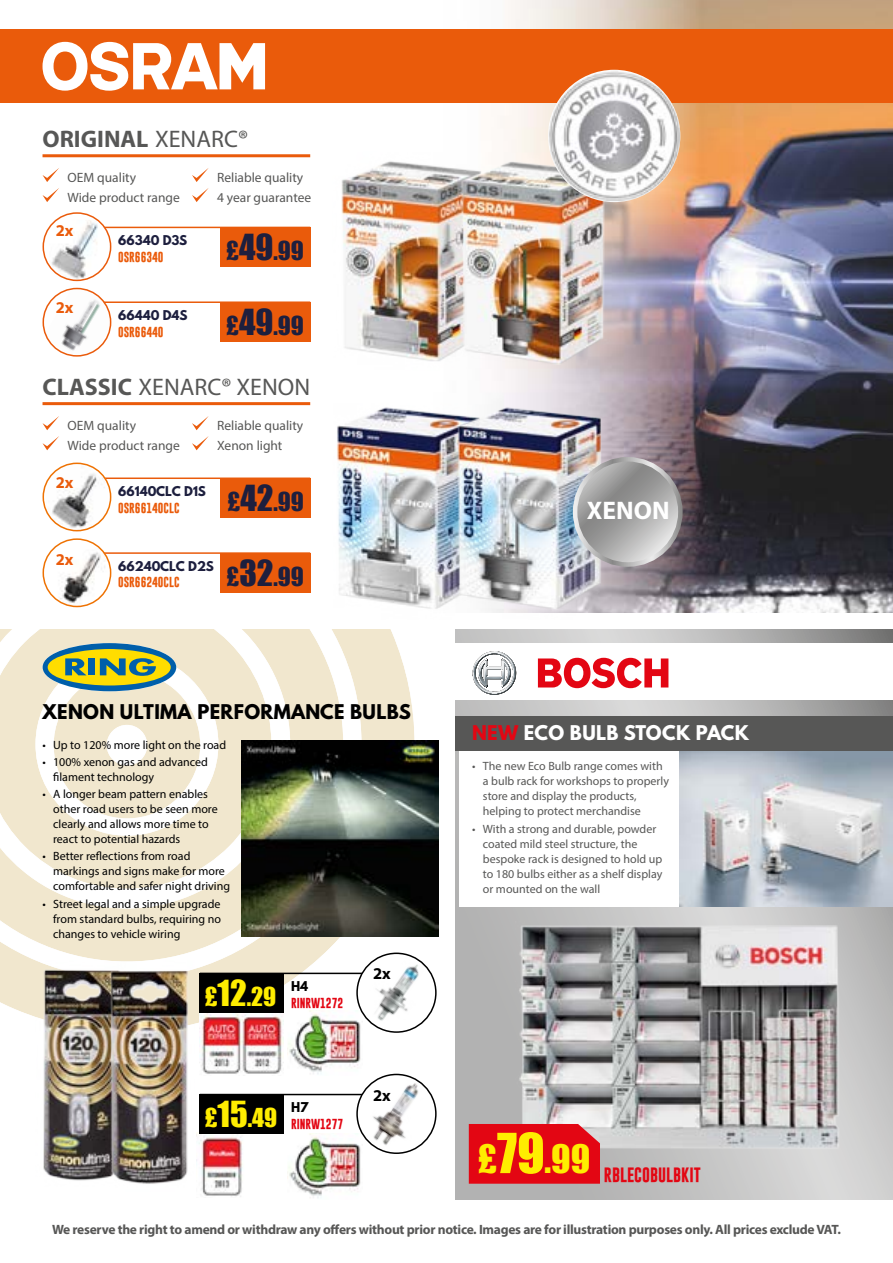
<style>
.page{position:relative;width:893px;height:1263px;background:#fff}
.page>*{position:absolute;margin:0;border:0;box-sizing:border-box;transform-origin:0 0}
.t1{font:51px "Impact";color:#ffed00}
.t2{font:36px "Impact";color:#ffed00}
.t3{font:700 25.5px "Myriad Pro";color:#fff}
.t4{font:24px "Impact";color:#1d1f3e}
.t5{font:24px "Myriad Pro";color:#575756}
.t6{font:700 24px "Myriad Pro";color:#575756}
.t7{font:24px "Impact";color:#ffed00}
.t8{font:700 18px "League Spartan";letter-spacing:.02em;color:#000}
.t9{font:700 18px "League Spartan";letter-spacing:.02em;color:#fff}
.t10{font:700 16.5px "Myriad Pro";color:#ea5b0b}
.t11{font:700 16.5px "Myriad Pro";color:#000}
.t12{font:700 15px "Gobold";color:#e30613}
.t13{font:700 13.5px "Myriad Pro";letter-spacing:-.02em;color:#575756}
.t14{font:13.5px/20.1px "Myriad Pro";color:#575756}
.t15{font:12px/15px "Myriad Pro";color:#000}
.t16{font:12px/15px "Myriad Pro";color:#575756}
.t17{font:700 12px "League Spartan";color:#1d1f3e}
.t18{font:700 12px "League Spartan";color:#000}
.t19{font:700 10.5px "Gobold";color:#ea5b0b}
.t20{font:700 10.5px "Gobold";color:#e30613}
.s1{font-weight:400}
.s2{font-size:33px}
.s3{font-weight:700}
.s4{color:#e30613}
.s5{font-size:36px}
</style>
<div class="page">
<svg style="left:0;top:629px;width:416px;height:404px;fill:#f1e7ce"></svg>
<img style="left:288px;top:1011px;width:74px;height:63px">
<img style="left:200px;top:1013px;width:84px;height:61px">
<img style="left:288px;top:1134px;width:73px;height:64px">
<img style="left:196px;top:1132px;width:47px;height:65px">
<svg style="left:455px;top:629px;width:438px;height:570px;background:#bebdbd"></svg>
<div style="left:460px;top:740px;width:433px;height:167px;background:#fff"></div>
<div style="left:455px;top:643px;width:438px;height:57px;background:#fff"></div>
<img style="left:399px;top:0;width:494px;height:612px">
<div style="left:0;top:30px;width:893px;height:73px;background:#ea5b0b"></div>
<img style="left:516px;top:921px;width:329px;height:233px">
<div style="left:220px;top:227px;width:90px;height:40px;background:#ea5b0b"></div>
<hr style="left:102px;top:227px;width:208px;height:1px;background:#ea5b0b">
<div style="left:220px;top:478px;width:90px;height:40px;background:#ea5b0b"></div>
<hr style="left:102px;top:477px;width:208px;height:2px;background:#ea5b0b">
<div style="left:220px;top:302px;width:90px;height:40px;background:#ea5b0b"></div>
<hr style="left:102px;top:301px;width:208px;height:2px;background:#ea5b0b">
<div style="left:220px;top:553px;width:90px;height:39px;background:#ea5b0b"></div>
<hr style="left:102px;top:552px;width:208px;height:2px;background:#ea5b0b">
<svg style="left:43px;top:42px;width:222px;height:49px"></svg>
<img style="left:46px;top:465px;width:62px;height:66px">
<div style="left:43px;top:463px;width:68px;height:68px;border:2px solid #ee7203;border-radius:50%"></div>
<img style="left:47px;top:539px;width:64px;height:67px">
<div style="left:43px;top:538px;width:68px;height:69px;border:2px solid #ee7203;border-radius:50%"></div>
<svg style="left:43px;top:213px;width:68px;height:67px"></svg>
<img style="left:49px;top:220px;width:52px;height:60px">
<div style="left:43px;top:212px;width:68px;height:69px;border:2px solid #ea5b0b;border-radius:50%"></div>
<img style="left:310px;top:393px;width:122px;height:242px">
<img style="left:432px;top:396px;width:196px;height:239px">
<img style="left:310px;top:129px;width:121px;height:264px">
<img style="left:431px;top:129px;width:204px;height:267px">
<img style="left:45px;top:288px;width:66px;height:68px">
<div style="left:43px;top:288px;width:68px;height:69px;border:2px solid #ea5b0b;border-radius:50%"></div>
<hr style="left:43px;top:154px;width:267px;height:3px;background:#ea5b0b">
<hr style="left:43px;top:402px;width:267px;height:3px;background:#ea5b0b">
<img style="left:548px;top:70px;width:132px;height:132px;border-radius:66px">
<svg style="left:43px;top:168px;width:16px;height:14px"></svg>
<svg style="left:43px;top:416px;width:16px;height:14px"></svg>
<svg style="left:192px;top:168px;width:17px;height:14px"></svg>
<svg style="left:192px;top:416px;width:17px;height:14px"></svg>
<svg style="left:43px;top:188px;width:16px;height:14px"></svg>
<svg style="left:43px;top:436px;width:16px;height:14px"></svg>
<svg style="left:192px;top:188px;width:17px;height:14px"></svg>
<svg style="left:192px;top:436px;width:17px;height:14px"></svg>
<svg style="left:575px;top:459px;width:105px;height:105px;background:#a8a8a8"></svg>
<div style="left:573px;top:457px;width:110px;height:110px;border:4px solid #fff;border-radius:50%"></div>
<svg style="left:473px;top:651px;width:43px;height:44px"></svg>
<svg style="left:538px;top:658px;width:130px;height:30px"></svg>
<div style="left:43px;top:643px;width:133px;height:48px;background:#005faa;border-radius:50%"></div>
<div style="left:48px;top:649px;width:123px;height:36px;background:#fd0;border-radius:50%"></div>
<svg style="left:53px;top:658px;width:148px;height:161px"></svg>
<div style="left:469px;top:1124px;width:131px;height:60px;background:#e30613"></div>
<img style="left:680px;top:751px;width:213px;height:156px">
<div style="left:455px;top:716px;width:438px;height:35px;background:#575756"></div>
<img style="left:242px;top:740px;width:196px;height:196px">
<img style="left:35px;top:960px;width:69px;height:221px">
<img style="left:104px;top:960px;width:91px;height:224px">
<div style="left:200px;top:973px;width:84px;height:40px;background:#000"></div>
<hr style="left:200px;top:973px;width:208px;height:1px;background:#000">
<img style="left:359px;top:953px;width:75px;height:79px">
<div style="left:356px;top:952px;width:81px;height:81px;border:2px solid #000;border-radius:50%"></div>
<div style="left:200px;top:1094px;width:84px;height:40px;background:#000"></div>
<hr style="left:200px;top:1094px;width:208px;height:1px;background:#000">
<img style="left:357px;top:1074px;width:77px;height:79px">
<div style="left:356px;top:1074px;width:81px;height:80px;border:2px solid #000;border-radius:50%"></div>
<h3 class="t6" style="left:43px;top:123px;width:207px">ORIGINAL <span class="s1">XENARC®</span></h3>
<p class="t14" style="left:68px;top:167px;width:114px">OEM quality<br>Wide product range</p>
<h3 class="t10" style="left:56px;top:220px;width:19px">2x</h3>
<h3 class="t10" style="left:56px;top:296px;width:19px">2x</h3>
<p class="t17" style="left:118px;top:231px;width:71px">66340 D3S</p>
<p class="t19" style="left:118px;top:250px;width:47px">OSR66340</p>
<p class="t17" style="left:118px;top:306px;width:71px">66440 D4S</p>
<p class="t19" style="left:118px;top:325px;width:47px">OSR66440</p>
<p class="t14" style="left:217px;top:167px;width:96px">Reliable quality<br>4 year guarantee</p>
<h3 class="t4" style="left:226px;top:232px;width:79px">£<span class="s2">49</span>.99</h3>
<h3 class="t4" style="left:226px;top:307px;width:79px">£<span class="s2">49</span>.99</h3>
<h3 class="t5" style="left:43px;top:372px;width:269px"><span class="s3">CLASSIC</span> XENARC® XENON</h3>
<p class="t14" style="left:68px;top:415px;width:114px">OEM quality<br>Wide product range</p>
<h3 class="t10" style="left:56px;top:472px;width:19px">2x</h3>
<p class="t17" style="left:118px;top:482px;width:89px">66140CLC D1S</p>
<p class="t19" style="left:118px;top:501px;width:63px">OSR66140CLC</p>
<p class="t14" style="left:217px;top:415px;width:88px">Reliable quality<br>Xenon light</p>
<h3 class="t4" style="left:227px;top:483px;width:78px">£<span class="s2">42</span>.99</h3>
<h3 class="t10" style="left:56px;top:548px;width:19px">2x</h3>
<p class="t17" style="left:118px;top:557px;width:97px">66240CLC D2S</p>
<p class="t19" style="left:118px;top:575px;width:63px">OSR66240CLC</p>
<h3 class="t4" style="left:226px;top:557px;width:79px">£<span class="s2">32</span>.99</h3>
<h3 class="t8" style="left:43px;top:697px;width:370px">XENON ULTIMA PERFORMANCE BULBS</h3>
<p class="t15" style="left:43px;top:737px;width:185px">• Up to 120% more light on the road</p>
<p class="t15" style="left:53px;top:754px;width:156px;text-indent:-11px">• 100% xenon gas and advanced filament technology</p>
<p class="t15" style="left:53px;top:787px;width:166px;text-indent:-11px">• A longer beam pattern enables other road users to be seen more clearly and allows more time to react to potential hazards</p>
<p class="t15" style="left:53px;top:849px;width:178px;text-indent:-11px">• Better reflections from road markings and signs make for more comfortable and safer night driving</p>
<p class="t15" style="left:53px;top:896px;width:169px;text-align:justify;text-indent:-11px">• Street legal and a simple upgrade from standard bulbs, requiring no changes to vehicle wiring</p>
<h3 class="t7" style="left:205px;top:978px;width:73px">£<span class="s2">12</span>.29</h3>
<p class="t18" style="left:291px;top:977px;width:19px">H4</p>
<p class="t20" style="left:291px;top:996px;width:54px">RINRW1272</p>
<h3 class="t11" style="left:373px;top:962px;width:19px">2x</h3>
<h3 class="t7" style="left:205px;top:1099px;width:74px">£<span class="s2">15</span>.49</h3>
<p class="t18" style="left:291px;top:1098px;width:19px">H7</p>
<p class="t20" style="left:291px;top:1117px;width:54px">RINRW1277</p>
<h3 class="t11" style="left:373px;top:1085px;width:19px">2x</h3>
<h3 class="t3" style="left:587px;top:494px;width:84px">XENON</h3>
<h3 class="t9" style="left:472px;top:719px;width:279px"><span class="s4">NEW</span> ECO BULB STOCK PACK</h3>
<p class="t16" style="left:483px;top:759px;width:188px;text-indent:-11px">• The new Eco Bulb range comes with a bulb rack for workshops to properly store and display the products, helping to protect merchandise</p>
<p class="t16" style="left:483px;top:821px;width:181px;text-indent:-11px">• With a strong and durable, powder coated mild steel structure, the bespoke rack is designed to hold up to 180 bulbs either as a shelf display or mounted on the wall</p>
<h1 class="t1" style="left:478px;top:1113px;width:68px"><span class="s5">£</span>79</h1>
<h2 class="t2" style="left:545px;top:1131px;width:47px">.99</h2>
<p class="t12" style="left:604px;top:1164px;width:98px">RBLECOBULBKIT</p>
<p class="t13" style="left:52px;top:1220px;width:790px">We reserve the right to amend or withdraw any offers without prior notice. Images are for illustration purposes only. All prices exclude VAT.</p>
</div>
